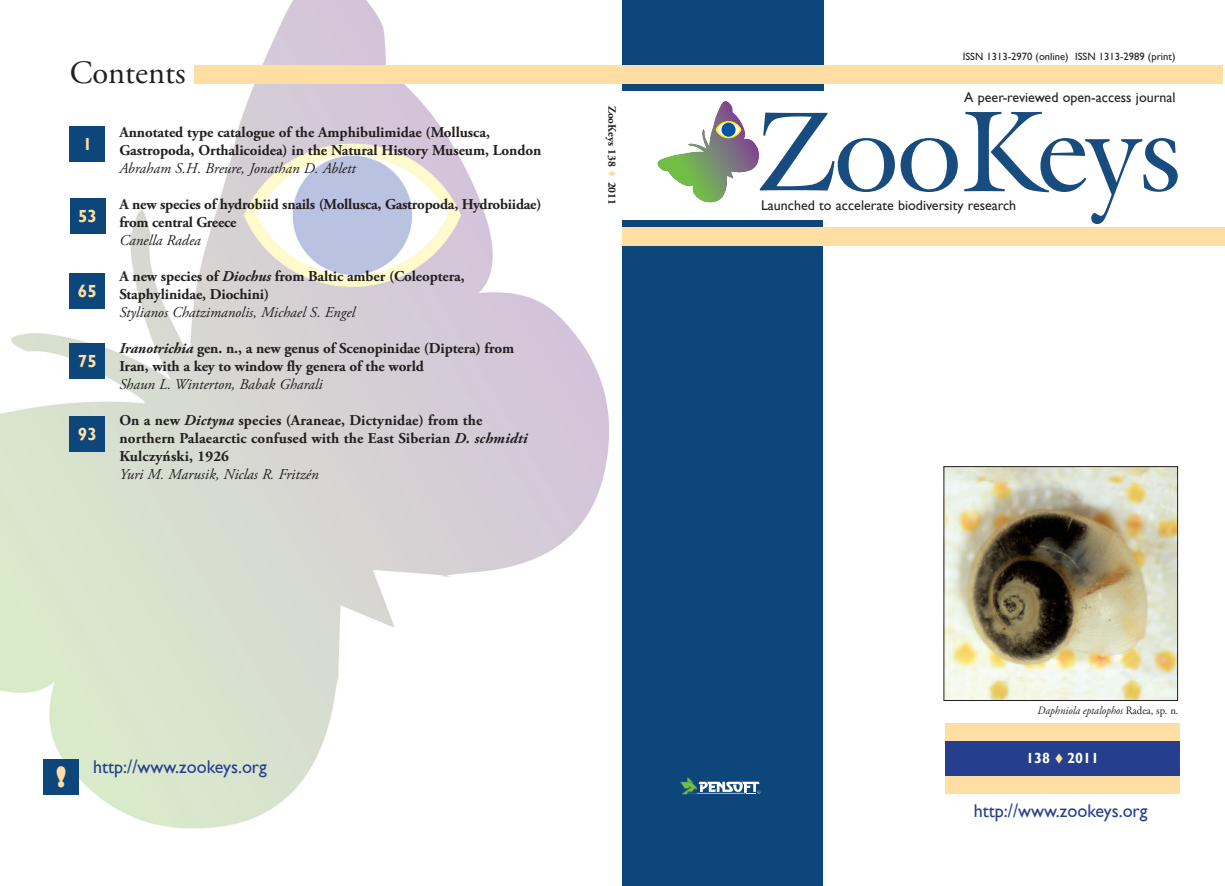
<style>
.page{position:relative;width:1225px;height:886px;background:#fff}
.page>*{position:absolute;margin:0;border:0;box-sizing:border-box;transform-origin:0 0}
.t1{font:32.5px "Adobe Garamond Pro";color:#231f20}
.t2{font:800 27.12px "Gill Sans";color:#ffdea4}
.t3{font:18.38px "Gill Sans";color:#253f8e}
.t4{font:700 17.5px "Gill Sans";color:#ffdea4}
.t5{font:700 15px/18px "Adobe Garamond Pro";letter-spacing:-.005em;color:#231f20}
.t6{font:italic 15px "Adobe Garamond Pro";color:#231f20}
.t7{font:700 14.62px "Gill Sans";color:#fff}
.t8{font:14px "Gill Sans";color:#231f20}
.t9{font:italic 11.25px "Adobe Garamond Pro";color:#231f20;scale:.95 1}
.t10{font:700 11.25px "Adobe Garamond Pro";color:#231f20}
.t11{font:10.62px "Gill Sans";color:#231f20}
.s1{font-style:italic}
.s2{color:#ffdea4}
.s3{font-style:normal}
</style>
<div class="page">
<img style="left:0;top:0;width:632px;height:829px">
<div style="left:622px;top:221px;width:200px;height:665px;background:#0d467b"></div>
<div style="left:622px;top:0;width:201px;height:91px;background:#0d467b"></div>
<svg style="left:680px;top:777px;width:80px;height:17px"></svg>
<div style="left:622px;top:228px;width:602px;height:18px;background:#ffdea4"></div>
<div style="left:44px;top:759px;width:35px;height:35px;background:#0d467b"></div>
<svg style="left:657px;top:101px;width:237px;height:102px"></svg>
<svg style="left:900px;top:138px;width:57px;height:54px"></svg>
<svg style="left:964px;top:112px;width:213px;height:112px"></svg>
<img style="left:945px;top:468px;width:230px;height:231px">
<div style="left:943px;top:466px;width:234px;height:235px;border:1px solid #231f20"></div>
<div style="left:70px;top:126px;width:35px;height:36px;background:#0d467b"></div>
<div style="left:70px;top:199px;width:35px;height:35px;background:#0d467b"></div>
<div style="left:70px;top:273px;width:35px;height:35px;background:#0d467b"></div>
<div style="left:70px;top:343px;width:35px;height:35px;background:#0d467b"></div>
<div style="left:70px;top:416px;width:35px;height:35px;background:#0d467b"></div>
<div style="left:945px;top:740px;width:234px;height:36px;background:#253f8e"></div>
<div style="left:945px;top:723px;width:234px;height:17px;background:#ffdea4"></div>
<div style="left:945px;top:776px;width:234px;height:18px;background:#ffdea4"></div>
<div style="left:194px;top:65px;width:1028px;height:19px;background:#ffdea4"></div>
<h1 class="t1" style="left:70px;top:53px;width:117px">Contents</h1>
<p class="t4" style="left:83px;top:134px;width:11px">1</p>
<p class="t4" style="left:78px;top:206px;width:20px">53</p>
<p class="t4" style="left:78px;top:280px;width:20px">65</p>
<p class="t4" style="left:78px;top:350px;width:20px">75</p>
<p class="t4" style="left:78px;top:423px;width:20px">93</p>
<p class="t5" style="left:119px;top:123px;width:423px">Annotated type catalogue of the Amphibulimidae (Mollusca,<br>Gastropoda, Orthalicoidea) in the Natural History Museum, London</p>
<p class="t6" style="left:119px;top:159px;width:238px">Abraham S.H. Breure, Jonathan D. Ablett</p>
<p class="t5" style="left:119px;top:195px;width:423px">A new species of hydrobiid snails (Mollusca, Gastropoda, Hydrobiidae) from central Greece</p>
<p class="t6" style="left:119px;top:231px;width:83px">Canella Radea</p>
<p class="t5" style="left:119px;top:267px;width:347px">A new species of <span class="s1">Diochus</span> from Baltic amber (Coleoptera,<br>Staphylinidae, Diochini)</p>
<p class="t6" style="left:119px;top:303px;width:237px">Stylianos Chatzimanolis, Michael S. Engel</p>
<p class="t5" style="left:119px;top:339px;width:396px"><span class="s1">Iranotrichia</span> gen. n., a new genus of Scenopinidae (Diptera) from<br>Iran, with a key to window fly genera of the world</p>
<p class="t6" style="left:119px;top:375px;width:205px">Shaun L. Winterton, Babak Gharali</p>
<p class="t5" style="left:119px;top:411px;width:409px">On a new <span class="s1">Dictyna</span> species (Araneae, Dictynidae) from the northern Palaearctic confused with the East Siberian <span class="s1">D. schmidti<br></span>Kulczyński, 1926</p>
<p class="t6" style="left:119px;top:465px;width:201px">Yuri M. Marusik, Niclas R. Fritzén</p>
<p class="t10" style="left:618px;top:106px;width:101px;rotate:90deg">ZooKeys 138 <span class="s2">▼</span> 2011</p>
<h2 class="t2" style="left:56px;top:760px;width:12px">!</h2>
<p class="t3" style="left:93px;top:756px;width:175px">http://www.zookeys.org</p>
<p class="t11" style="left:962px;top:50px;width:214px">ISSN 1313-2970 (online) ISSN 1313-2989 (print)</p>
<p class="t8" style="left:964px;top:89px;width:213px">A peer-reviewed open-access journal</p>
<p class="t8" style="left:761px;top:197px;width:257px">Launched to accelerate biodiversity research</p>
<p class="t9" style="left:1037px;top:703px;width:150px">Daphniola eptalophos <span class="s3">Radea, sp. n.</span></p>
<p class="t7" style="left:1026px;top:750px;width:74px">138 <span class="s2">▼</span> 2011</p>
<p class="t3" style="left:973px;top:799px;width:175px">http://www.zookeys.org</p>
</div>
